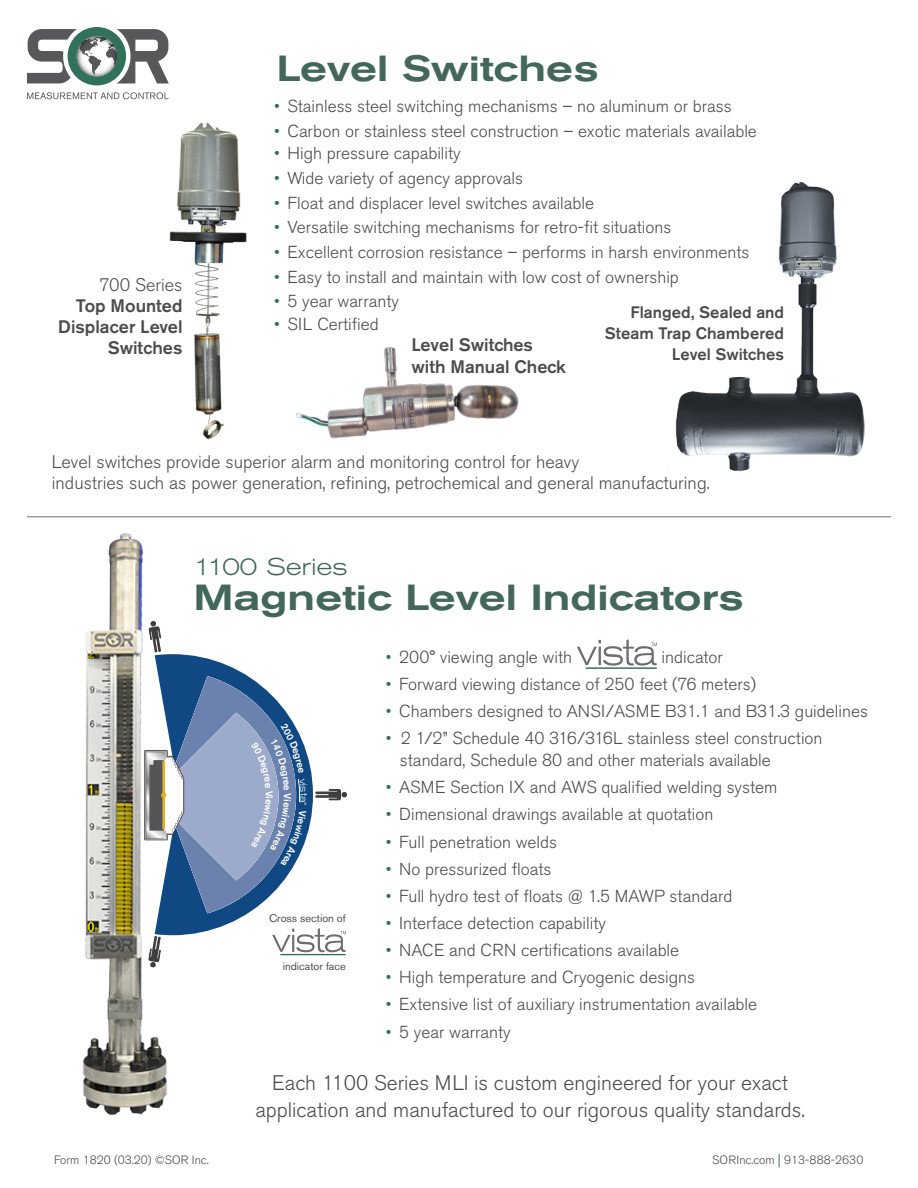
<style>
.page{position:relative;width:918px;height:1188px;background:#fff}
.page>*{position:absolute;margin:0;border:0;box-sizing:border-box;transform-origin:0 0}
.t1{font:500 expanded 36px "Akzidenz Grotesk BE";color:#43685b}
.t2{font:300 expanded 24px "Akzidenz Grotesk BE";color:#43685b}
.t3{font:300 21px/27px "Akzidenz Grotesk BE";color:#4b4c4d;text-align:center}
.t4{font:300 18px "Akzidenz Grotesk BE";color:#4b4c4d}
.t5{font:500 18px/21px "Akzidenz Grotesk BE";color:#4b4c4d}
.t6{font:300 17.25px/21.8px "Akzidenz Grotesk BE";color:#4b4c4d}
.t7{font:500 16.5px/21px "Akzidenz Grotesk BE";letter-spacing:.005em;color:#4b4c4d;text-align:right}
.t8{font:300 12px "Akzidenz Grotesk BE";color:#4b4c4d}
.t9{font:10.95px "Akzidenz Grotesk BE";color:#4b4c4d}
.s1{font-weight:300}
.s2{color:#327159}
.s3{font-weight:500;font-size:13.5px;color:#679481}
</style>
<div class="page">
<hr style="left:27px;top:516px;width:864px;height:1px;background:#6c6d70">
<svg style="left:27px;top:92px;width:142px;height:7px"></svg>
<svg style="left:27px;top:27px;width:142px;height:58px"></svg>
<hr style="left:586px;top:667px;width:71px;height:2px;background:#327159">
<svg style="left:577px;top:639px;width:80px;height:27px"></svg>
<img style="left:82px;top:533px;width:95px;height:582px">
<svg style="left:155px;top:654px;width:158px;height:281px"></svg>
<svg style="left:315px;top:789px;width:32px;height:11px"></svg>
<svg style="left:148px;top:621px;width:13px;height:32px"></svg>
<svg style="left:148px;top:936px;width:13px;height:32px"></svg>
<svg style="left:209px;top:928px;width:137px;height:28px"></svg>
<img style="left:668px;top:182px;width:197px;height:290px">
<img style="left:303px;top:347px;width:216px;height:92px">
<img style="left:169px;top:122px;width:134px;height:318px">
<svg style="left:145px;top:676px;width:162px;height:237px"></svg>
<p class="t5" style="left:58px;top:274px;width:126px;text-align:right"><span class="s1">700 Series<br></span>Top Mounted<br>Displacer Level<br>Switches</p>
<p class="t1" style="left:277px;top:48px;width:323px">Level Switches</p>
<p class="t6" style="left:274px;top:96px;width:459px"><span class="s2">•</span> Stainless steel switching mechanisms – no aluminum or brass</p>
<p class="t6" style="left:274px;top:120px;width:484px"><span class="s2">•</span> Carbon or stainless steel construction – exotic materials available</p>
<p class="t6" style="left:274px;top:143px;width:188px"><span class="s2">•</span> High pressure capability</p>
<p class="t6" style="left:274px;top:168px;width:250px"><span class="s2">•</span> Wide variety of agency approvals</p>
<p class="t6" style="left:274px;top:192px;width:322px"><span class="s2">•</span> Float and displacer level switches available</p>
<p class="t6" style="left:274px;top:217px;width:399px"><span class="s2">•</span> Versatile switching mechanisms for retro-fit situations</p>
<p class="t6" style="left:274px;top:242px;width:477px"><span class="s2">•</span> Excellent corrosion resistance – performs in harsh environments</p>
<p class="t6" style="left:274px;top:266px;width:406px"><span class="s2">•</span> Easy to install and maintain with low cost of ownership</p>
<p class="t6" style="left:274px;top:291px;width:126px"><span class="s2">•</span> 5 year warranty</p>
<p class="t6" style="left:274px;top:313px;width:106px"><span class="s2">•</span> SIL Certified</p>
<p class="t7" style="left:605px;top:301px;width:181px">Flanged, Sealed and<br>Steam Trap Chambered</p>
<p class="t7" style="left:672px;top:343px;width:114px">Level Switches</p>
<p class="t5" style="left:411px;top:334px;width:156px;line-height:21.6px">Level Switches with Manual Check</p>
<p class="t4" style="left:52px;top:451px;width:529px">Level switches provide superior alarm and monitoring control for heavy</p>
<p class="t4" style="left:52px;top:473px;width:659px">industries such as power generation, refining, petrochemical and general manufacturing.</p>
<p class="t2" style="left:194px;top:553px;width:155px">1100 Series</p>
<p class="t1" style="left:194px;top:576px;width:551px">Magnetic Level Indicators</p>
<p class="t6" style="left:386px;top:646px;width:188px"><span class="s2">•</span> 200° viewing angle with</p>
<p class="t6" style="left:662px;top:646px;width:63px">indicator</p>
<p class="t6" style="left:386px;top:674px;width:372px"><span class="s2">•</span> Forward viewing distance of 250 feet (76 meters)</p>
<p class="t6" style="left:386px;top:701px;width:484px"><span class="s2">•</span> Chambers designed to ANSI/ASME B31.1 and B31.3 guidelines</p>
<p class="t6" style="left:400px;top:728px;width:424px;text-indent:-14px"><span class="s2">•</span> 2 1/2” Schedule 40 316/316L stainless steel construction standard, Schedule 80 and other materials available</p>
<p class="t6" style="left:386px;top:777px;width:393px"><span class="s2">•</span> ASME Section IX and AWS qualified welding system</p>
<p class="t6" style="left:386px;top:804px;width:329px"><span class="s2">•</span> Dimensional drawings available at quotation</p>
<p class="t6" style="left:386px;top:831px;width:173px"><span class="s2">•</span> Full penetration welds</p>
<p class="t6" style="left:386px;top:858px;width:167px"><span class="s2">•</span> No pressurized floats</p>
<p class="t6" style="left:386px;top:885px;width:348px"><span class="s2">•</span> Full hydro test of floats @ 1.5 MAWP standard</p>
<p class="t6" style="left:386px;top:912px;width:222px"><span class="s2">•</span> Interface detection capability</p>
<p class="t6" style="left:386px;top:940px;width:295px"><span class="s2">•</span> NACE and CRN certifications available</p>
<p class="t6" style="left:386px;top:967px;width:311px"><span class="s2">•</span> High temperature and Cryogenic designs</p>
<p class="t6" style="left:386px;top:994px;width:373px"><span class="s2">•</span> Extensive list of auxiliary instrumentation available</p>
<p class="t6" style="left:386px;top:1021px;width:126px"><span class="s2">•</span> 5 year warranty</p>
<p class="t3" style="left:255px;top:1069px;width:551px">Each 1100 Series MLI is custom engineered for your exact application and manufactured to our rigorous quality standards.</p>
<p class="t9" style="left:269px;top:912px;width:78px">Cross section of</p>
<p class="t9" style="left:283px;top:959px;width:65px">indicator face</p>
<p class="t8" style="left:54px;top:1153px;width:156px">Form 1820 (03.20) ©SOR Inc.</p>
<p class="t8" style="left:712px;top:1153px;width:153px">SORInc.com <span class="s3">|</span> 913-888-2630</p>
</div>
